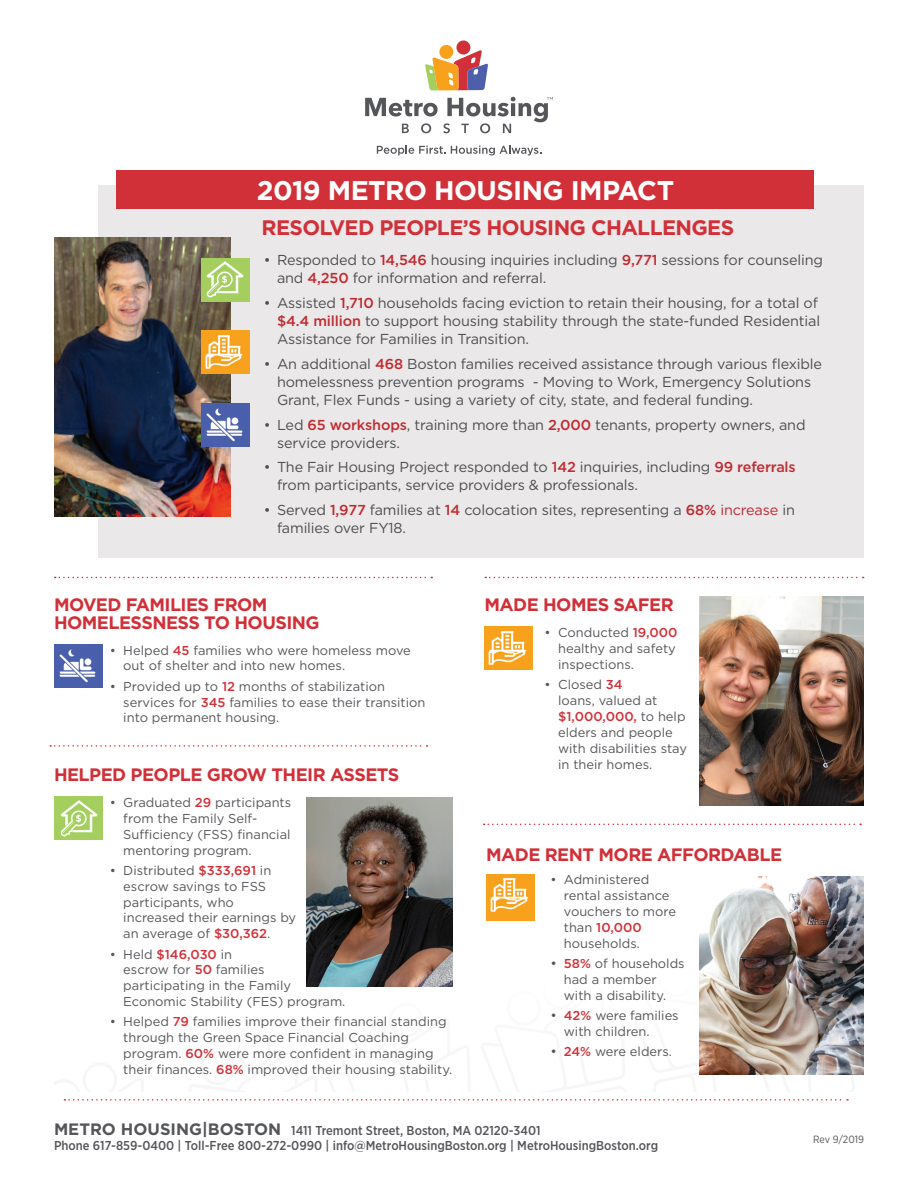
<style>
.page{position:relative;width:918px;height:1188px;background:#fff}
.page>*{position:absolute;margin:0;border:0;box-sizing:border-box;transform-origin:0 0}
.t1{font:700 27px "Gotham";letter-spacing:-.02em;color:#fff}
.subheads{font:700 21px "Gotham";letter-spacing:-.03em;color:#d23038}
.subheads-2{font:700 18px/18px "Gotham";letter-spacing:-.03em;color:#d23038}
.t2{font:14.4px/18px "Gotham";letter-spacing:-.01em;color:#55565a}
.t3{font:12.9px/15.9px "Gotham";color:#55565a}
.Lead_in_Paragraph{font:500 12.9px "Gotham Narrow";color:#55565a}
.t4{font:10.5px "Gotham Narrow";letter-spacing:-.005em;color:#55565a}
.s1{font-weight:500;color:#d23038}
.s2{color:#d23038}
.s3{font-size:13.5px}
.s4{font-family:"Gotham";font-weight:700;font-size:16.5px}
</style>
<div class="page">
<div style="left:98px;top:185px;width:766px;height:372px;background:#eae8e8"></div>
<div style="left:439px;top:45px;width:14px;height:14px;background:#f8a11c;border-radius:50%"></div>
<div style="left:456px;top:40px;width:14px;height:15px;background:#d23038;border-radius:50%"></div>
<svg style="left:425px;top:50px;width:63px;height:40px"></svg>
<svg style="left:377px;top:145px;width:165px;height:11px"></svg>
<svg style="left:365px;top:97px;width:188px;height:36px"></svg>
<div style="left:117px;top:170px;width:697px;height:39px;background:#d23038"></div>
<svg style="left:64px;top:1099px;width:784px;height:2px"></svg>
<img style="left:700px;top:877px;width:163px;height:198px">
<img style="left:54px;top:237px;width:177px;height:280px">
<svg style="left:55px;top:577px;width:377px;height:1px"></svg>
<div style="left:54px;top:644px;width:49px;height:43px;background:#495fab"></div>
<img style="left:59px;top:649px;width:37px;height:33px">
<svg style="left:485px;top:577px;width:379px;height:1px"></svg>
<img style="left:700px;top:597px;width:163px;height:209px">
<div style="left:484px;top:627px;width:49px;height:43px;background:#f8a11c"></div>
<img style="left:488px;top:631px;width:39px;height:34px">
<svg style="left:484px;top:824px;width:377px;height:1px"></svg>
<div style="left:486px;top:874px;width:49px;height:46px;background:#f8a11c"></div>
<img style="left:490px;top:878px;width:39px;height:34px">
<img style="left:307px;top:798px;width:145px;height:188px">
<svg style="left:50px;top:745px;width:378px;height:2px"></svg>
<div style="left:54px;top:796px;width:49px;height:44px;background:#a4cf5e"></div>
<img style="left:60px;top:800px;width:37px;height:37px">
<div style="left:201px;top:331px;width:49px;height:43px;background:#f8a11c"></div>
<img style="left:205px;top:335px;width:38px;height:34px">
<div style="left:201px;top:258px;width:49px;height:43px;background:#a4cf5e"></div>
<img style="left:207px;top:261px;width:37px;height:36px">
<div style="left:201px;top:403px;width:49px;height:43px;background:#495fab"></div>
<img style="left:206px;top:408px;width:37px;height:33px">
<p class="t1" style="left:257px;top:173px;width:419px">2019 METRO HOUSING IMPACT</p>
<p class="subheads" style="left:262px;top:213px;width:474px">RESOLVED PEOPLE’S HOUSING CHALLENGES</p>
<p class="t2" style="left:277px;top:251px;width:548px;text-indent:-14px">• Responded to <span class="s1">14,546</span> housing inquiries including <span class="s1">9,771</span> sessions for counseling and <span class="s1">4,250</span> for information and referral.</p>
<p class="t2" style="left:277px;top:294px;width:545px;text-indent:-14px">• Assisted <span class="s1">1,710</span> households facing eviction to retain their housing, for a total of <span class="s1">$4.4 million</span> to support housing stability through the state-funded Residential<br>Assistance for Families in Transition.</p>
<p class="t2" style="left:277px;top:354px;width:547px;text-indent:-14px">• An additional <span class="s1">468</span> Boston families received assistance through various flexible homelessness prevention programs - Moving to Work, Emergency Solutions<br>Grant, Flex Funds - using a variety of city, state, and federal funding.</p>
<p class="t2" style="left:277px;top:415px;width:530px;text-indent:-14px">• Led <span class="s1">65 workshops</span>, training more than <span class="s1">2,000</span> tenants, property owners, and service providers.</p>
<p class="t2" style="left:277px;top:458px;width:520px;text-indent:-14px">• The Fair Housing Project responded to <span class="s1">142</span> inquiries, including <span class="s1">99 referrals </span>from participants, service providers &amp; professionals.</p>
<p class="t2" style="left:277px;top:501px;width:519px;text-indent:-14px">• Served <span class="s1">1,977</span> families at <span class="s1">14</span> colocation sites, representing a <span class="s1">68%</span> <span class="s2">increase</span> in families over FY18.</p>
<p class="subheads-2" style="left:54px;top:596px;width:267px">MOVED FAMILIES FROM<br>HOMELESSNESS TO HOUSING</p>
<p class="t3" style="left:123px;top:642px;width:289px;text-indent:-14px">• Helped <span class="s1">45</span> families who were homeless move out of shelter and into new homes.</p>
<p class="t3" style="left:123px;top:678px;width:304px;text-indent:-14px">• Provided up to <span class="s1">12</span> months of stabilization services for <span class="s1">345</span> families to ease their transition into permanent housing.</p>
<p class="subheads-2" style="left:54px;top:765px;width:347px">HELPED PEOPLE GROW THEIR ASSETS</p>
<p class="t3" style="left:123px;top:794px;width:169px;text-indent:-14px">• Graduated <span class="s1">29</span> participants from the Family Self-<br>Sufficiency (FSS) financial mentoring program.</p>
<p class="t3" style="left:123px;top:862px;width:174px;text-indent:-14px">• Distributed <span class="s1">$333,691</span> in escrow savings to FSS participants, who increased their earnings by an average of <span class="s1">$30,362</span>.</p>
<p class="t3" style="left:123px;top:946px;width:224px;text-indent:-14px">• Held <span class="s1">$146,030</span> in<br>escrow for <span class="s1">50</span> families participating in the Family<br>Economic Stability (FES) program.</p>
<p class="t3" style="left:123px;top:1014px;width:330px;text-indent:-14px">• Helped <span class="s1">79</span> families improve their financial standing through the Green Space Financial Coaching program. <span class="s1">60%</span> were more confident in managing their finances. <span class="s1">68%</span> improved their housing stability.</p>
<p class="subheads-2" style="left:484px;top:596px;width:191px">MADE HOMES SAFER</p>
<p class="t3" style="left:558px;top:624px;width:121px;text-indent:-14px">• Conducted <span class="s1">19,000 </span>healthy and safety inspections.</p>
<p class="t3" style="left:558px;top:676px;width:130px;text-indent:-14px">• Closed <span class="s1">34<br></span>loans, valued at <span class="s1">$1,000,000,</span> to help elders and people with disabilities stay in their homes.</p>
<p class="subheads-2" style="left:486px;top:846px;width:297px">MADE RENT MORE AFFORDABLE</p>
<p class="t3" style="left:564px;top:871px;width:114px;text-indent:-14px">• Administered rental assistance vouchers to more than <span class="s1">10,000 </span>households.</p>
<p class="t3" style="left:564px;top:955px;width:122px;text-indent:-14px"><span class="s3">•</span> <span class="s1">58%</span> of households had a member with a disability.</p>
<p class="t3" style="left:564px;top:1007px;width:116px;text-indent:-14px"><span class="s3">•</span> <span class="s1">42%</span> were families with children.</p>
<p class="t3" style="left:550px;top:1043px;width:123px"><span class="s3">•</span> <span class="s1">24%</span> were elders.</p>
<p class="Lead_in_Paragraph" style="left:54px;top:1123px;width:488px"><span class="s4">METRO HOUSING|BOSTON</span> 1411 Tremont Street, Boston, MA 02120-3401</p>
<p class="Lead_in_Paragraph" style="left:54px;top:1138px;width:606px">Phone 617-859-0400 | Toll-Free 800-272-0990 | info@MetroHousingBoston.org | MetroHousingBoston.org</p>
<p class="t4" style="left:813px;top:1133px;width:52px">Rev 9/2019</p>
</div>
